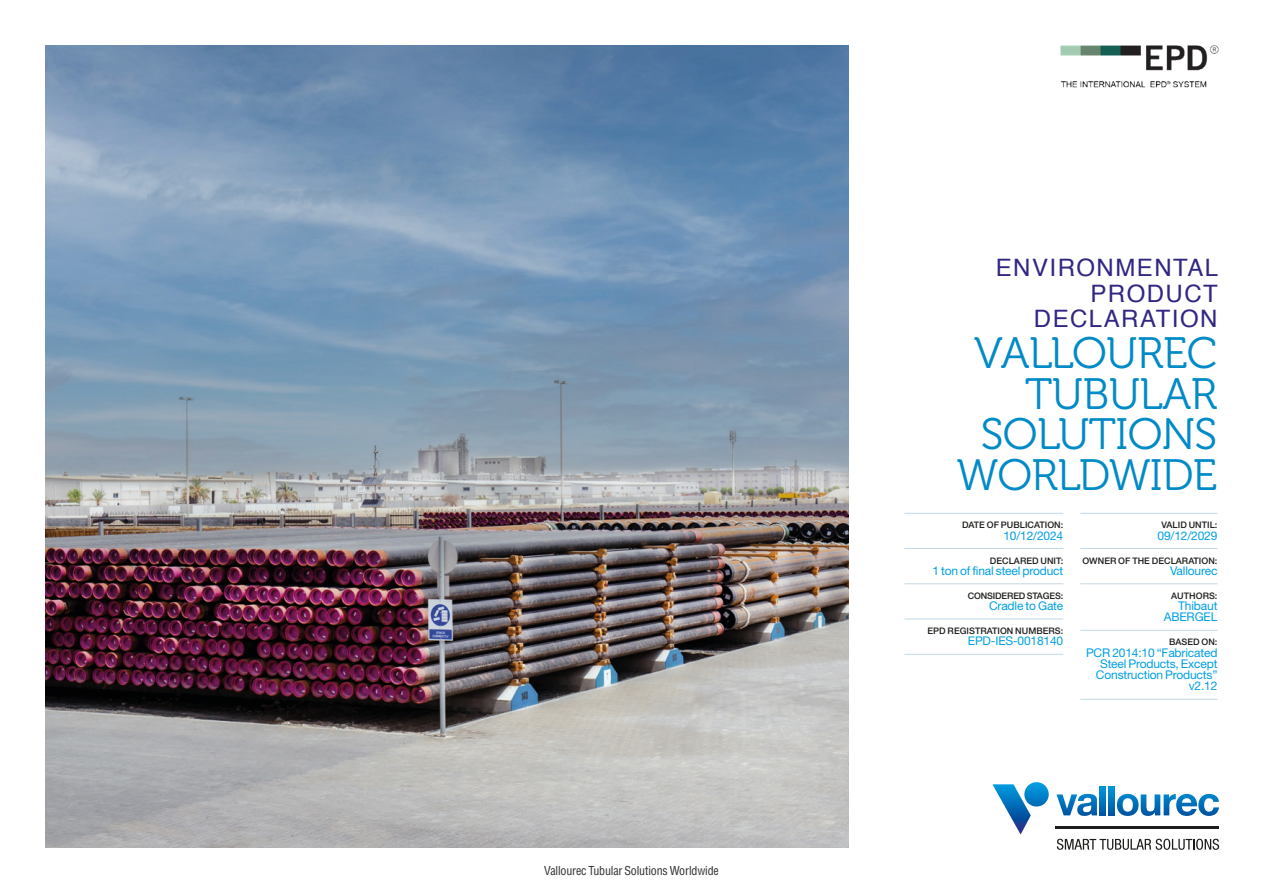
<style>
.page{position:relative;width:1263px;height:893px;background:#fff}
.page>*{position:absolute;margin:0;border:0;box-sizing:border-box;transform-origin:0 0}
.t1{font:43.95px/40.3px "Museo 300";letter-spacing:-.015em;color:#008ac7;text-align:right}
.t2{font:24px/25.5px "Helvetica";letter-spacing:.06em;color:#312783;text-align:right}
.t3{font:12px/11.2px "Helvetica Neue LT Std";letter-spacing:-.015em;color:#009fe3;text-align:right}
.t4{font:condensed 12px "Helvetica LT Std";letter-spacing:-.015em;color:#2e2d2c}
.t5{font:500 9px "Helvetica Neue LT Std";letter-spacing:.005em;color:#1d1d1b}
.t6{font:500 9px "Helvetica Neue LT Std";letter-spacing:-.015em;color:#1d1d1b}
</style>
<div class="page">
<img style="left:45px;top:45px;width:804px;height:803px">
<svg style="left:1057px;top:839px;width:162px;height:11px"></svg>
<hr style="left:1055px;top:826px;width:164px;height:2px;background:#1d1d1b">
<svg style="left:1117px;top:794px;width:102px;height:22px"></svg>
<svg style="left:1108px;top:786px;width:6px;height:29px"></svg>
<svg style="left:1100px;top:786px;width:5px;height:29px"></svg>
<svg style="left:1056px;top:794px;width:41px;height:22px"></svg>
<div style="left:1024px;top:782px;width:25px;height:24px;background:linear-gradient(to bottom,#009fe5,#026fb8);border-radius:12px"></div>
<svg style="left:992px;top:784px;width:39px;height:50px"></svg>
<hr style="left:904px;top:513px;width:159px;height:1px;background:#c3d8e5">
<hr style="left:904px;top:548px;width:159px;height:1px;background:#c3d8e5">
<hr style="left:904px;top:583px;width:159px;height:1px;background:#c3d8e5">
<hr style="left:904px;top:619px;width:159px;height:1px;background:#c3d8e5">
<hr style="left:904px;top:654px;width:159px;height:1px;background:#c3d8e5">
<hr style="left:1080px;top:513px;width:137px;height:1px;background:#c3d8e5">
<hr style="left:1080px;top:548px;width:137px;height:1px;background:#c3d8e5">
<hr style="left:1080px;top:583px;width:137px;height:1px;background:#c3d8e5">
<hr style="left:1080px;top:630px;width:137px;height:1px;background:#c3d8e5">
<hr style="left:1080px;top:699px;width:137px;height:1px;background:#c3d8e5">
<img style="left:1060px;top:45px;width:159px;height:43px">
<p class="t4" style="left:544px;top:863px;width:176px">Vallourec Tubular Solutions Worldwide</p>
<h2 class="t2" style="left:996px;top:256px;width:224px">ENVIRONMENTAL<br>PRODUCT<br>DECLARATION</h2>
<h1 class="t1" style="left:957px;top:334px;width:262px">VALLOUREC<br>TUBULAR<br>SOLUTIONS<br>WORLDWIDE</h1>
<p class="t5" style="left:962px;top:520px;width:103px">DATE OF PUBLICATION:</p>
<p class="t3" style="left:1003px;top:530px;width:61px">10/12/2024</p>
<p class="t5" style="left:990px;top:555px;width:75px">DECLARED UNIT:</p>
<p class="t3" style="left:932px;top:565px;width:132px">1 ton of final steel product</p>
<p class="t6" style="left:968px;top:590px;width:97px">CONSIDERED STAGES:</p>
<p class="t3" style="left:989px;top:600px;width:76px">Cradle to Gate</p>
<p class="t5" style="left:927px;top:626px;width:137px">EPD REGISTRATION NUMBERS:</p>
<p class="t3" style="left:968px;top:635px;width:97px">EPD-IES-0018140</p>
<p class="t5" style="left:1161px;top:520px;width:58px">VALID UNTIL:</p>
<p class="t3" style="left:1157px;top:530px;width:61px">09/12/2029</p>
<p class="t5" style="left:1082px;top:555px;width:137px">OWNER OF THE DECLARATION:</p>
<p class="t3" style="left:1170px;top:565px;width:49px">Vallourec</p>
<p class="t5" style="left:1171px;top:590px;width:48px">AUTHORS:</p>
<p class="t3" style="left:1164px;top:600px;width:55px">Thibaut<br>ABERGEL</p>
<p class="t5" style="left:1169px;top:637px;width:50px">BASED ON:</p>
<p class="t3" style="left:1086px;top:647px;width:133px">PCR 2014:10 “Fabricated<br>Steel Products, Except<br>Construction Products” v2.12</p>
</div>
